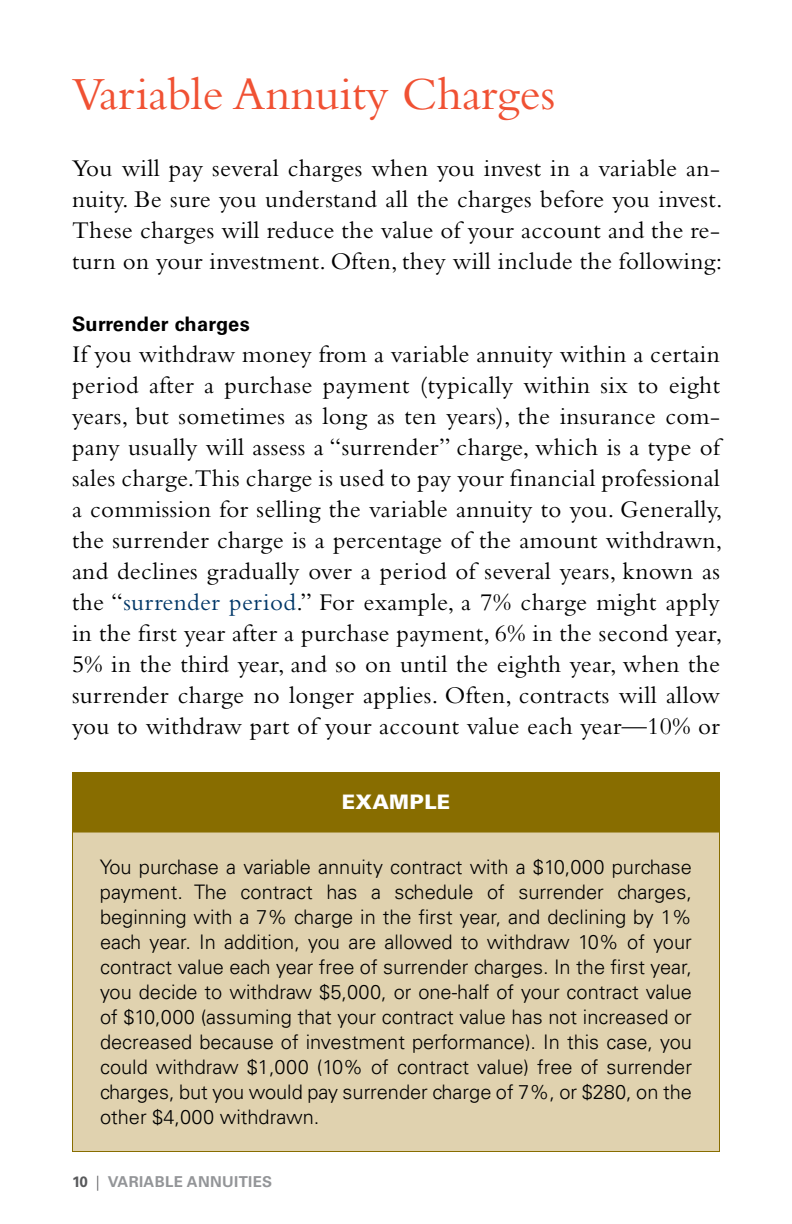
<style>
.page{position:relative;width:792px;height:1224px;background:#fff}
.page>*{position:absolute;margin:0;border:0;box-sizing:border-box;transform-origin:0 0}
.t1{font:48px "Bembo";color:#f05133}
.Text{font:25px/31px "Bembo";letter-spacing:.015em;color:#000;text-align:justify}
.Box__Text{font:300 20px/25px "Univers LT Std";color:#000;text-align:justify}
.t2{font:700 20px "Univers LT Std";letter-spacing:.015em;color:#000}
.Box__Title{font:900 20px "Univers LT Std";letter-spacing:.015em;color:#fff}
.t3{font:700 15px "Univers LT Std";letter-spacing:.025em;color:#939598}
.s1{color:#003768}
.s2{color:#58595b}
.s3{font-weight:300;color:#58595b}
</style>
<div class="page">
<div style="left:72px;top:832px;width:648px;height:320px;background:#e0d2af"></div>
<div style="left:72px;top:772px;width:648px;height:60px;background:#886d00"></div>
<h1 class="t1" style="left:72px;top:66px;width:485px">Variable Annuity Charges</h1>
<p class="Text" style="left:72px;top:152px;width:652px">You will pay several charges when you invest in a variable an&shy;nuity. Be sure you understand all the charges before you invest.<br>These charges will reduce the value of your account and the re&shy;turn on your investment. Often, they will include the following:</p>
<h3 class="t2" style="left:72px;top:312px;width:179px">Surrender charges</h3>
<p class="Text" style="left:72px;top:338px;width:652px">If you withdraw money from a variable annuity within a certain period after a purchase payment (typically within six to eight years, but sometimes as long as ten years), the insurance com&shy;pany usually will assess a “surrender” charge, which is a type of sales charge. This charge is used to pay your financial professional a commission for selling the variable annuity to you. Generally, the surrender charge is a percentage of the amount withdrawn, and declines gradually over a period of several years, known as the “<span class="s1">surrender period</span>.” For example, a 7% charge might apply in the first year after a purchase payment, 6% in the second year, 5% in the third year, and so on until the eighth year, when the surrender charge no longer applies. Often, contracts will allow you to withdraw part of your account value each year—10% or</p>
<p class="Box__Title" style="left:342px;top:790px;width:110px">EXAMPLE</p>
<p class="Box__Text" style="left:100px;top:854px;width:594px">You purchase a variable annuity contract with a $10,000 purchase payment. The contract has a schedule of surrender charges, beginning with a 7% charge in the first year, and declining by 1% each year. In addition, you are allowed to withdraw 10% of your contract value each year free of surrender charges. In the first year, you decide to withdraw $5,000, or one-half of your contract value of $10,000 (assuming that your contract value has not increased or decreased because of investment performance). In this case, you could withdraw $1,000 (10% of contract value) free of surrender charges, but you would pay surrender charge of 7%, or $280, on the other $4,000 withdrawn.</p>
<p class="t3" style="left:72px;top:1173px;width:202px"><span class="s2">10</span> <span class="s3">|</span> VARIABLE ANNUITIES</p>
</div>
